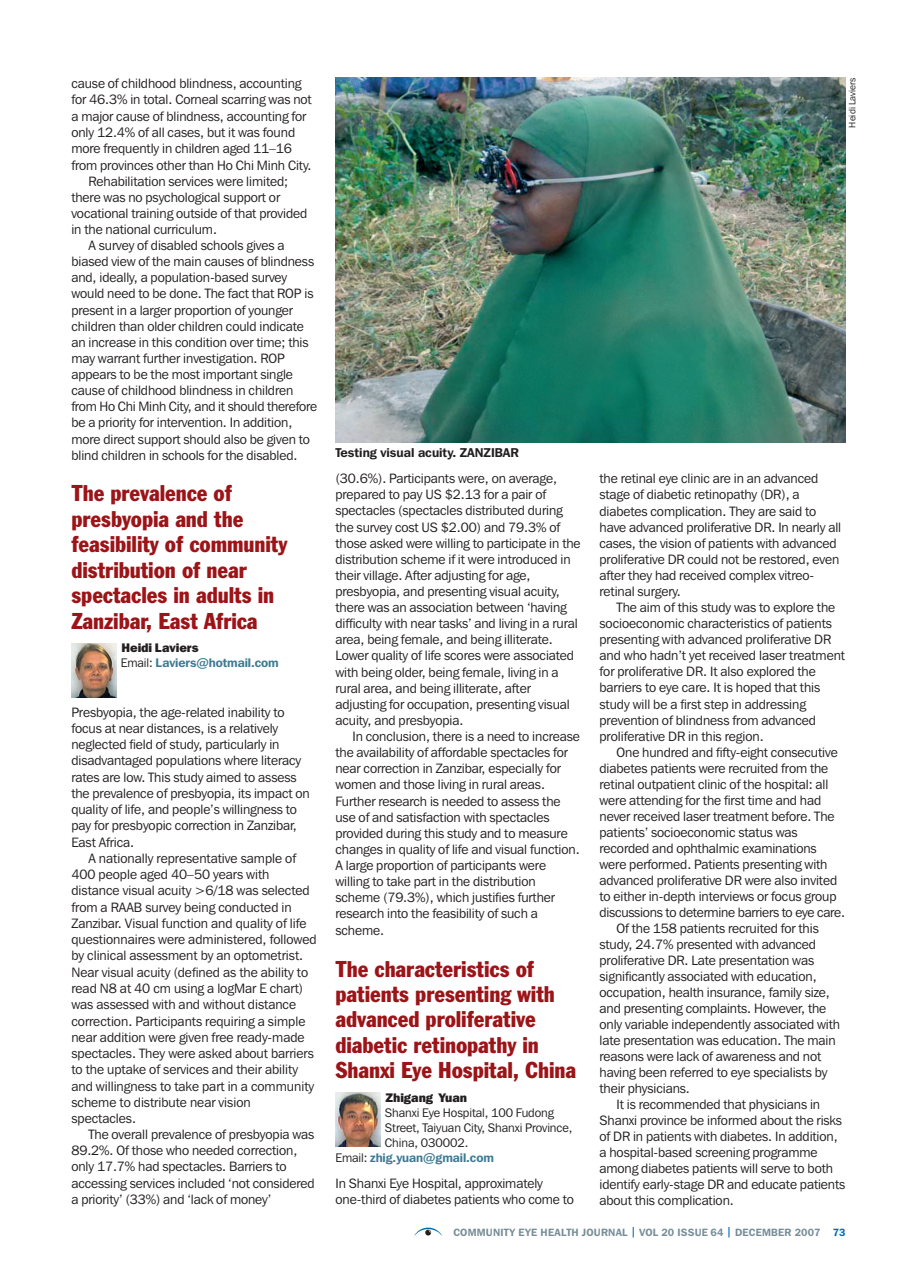
<style>
.page{position:relative;width:917px;height:1265px;background:#fff}
.page>*{position:absolute;margin:0;border:0;box-sizing:border-box;transform-origin:0 0}
.t1{font:condensed 22.5px/25.5px "Franklin Gothic BT";letter-spacing:-.005em;color:#9c1418}
.t2{font:13.5px/16px "Franklin Gothic IT Cby BT";letter-spacing:-.005em;color:#231f20}
.t3{font:600 12.75px "Franklin Gothic IT Cby BT";color:#231f20}
.t4{font:12.3px "Franklin Gothic IT Cby BT";letter-spacing:-.005em;color:#231f20}
.t5{font:600 12.3px/15px "Franklin Gothic IT Cby BT";letter-spacing:-.005em;color:#3c7b93}
.t6{font:800 12.3px "Franklin Gothic IT Cby BT";letter-spacing:-.005em;color:#231f20}
.t7{font:600 10.5px "Franklin Gothic IT Cby BT";letter-spacing:.02em;color:#778e9a}
.t8{font:9.3px "Franklin Gothic IT Cby BT";color:#231f20}
.s1{font-weight:800;color:#231f20}
.s2{font-weight:400;color:#231f20}
.s3{color:#006cb7}
</style>
<div class="page">
<svg style="left:414px;top:1228px;width:28px;height:8px"></svg>
<img style="left:71px;top:643px;width:45px;height:54px">
<img style="left:335px;top:1093px;width:45px;height:54px">
<img style="left:335px;top:78px;width:510px;height:364px">
<p class="t2" style="left:71px;top:75px;width:231px">cause of childhood blindness, accounting</p>
<p class="t2" style="left:71px;top:91px;width:242px">for 46.3% in total. Corneal scarring was not</p>
<p class="t2" style="left:71px;top:108px;width:236px">a major cause of blindness, accounting for</p>
<p class="t2" style="left:71px;top:124px;width:225px">only 12.4% of all cases, but it was found</p>
<p class="t2" style="left:71px;top:140px;width:222px">more frequently in children aged 11–16</p>
<p class="t2" style="left:71px;top:157px;width:242px">from provinces other than Ho Chi Minh City.</p>
<p class="t2" style="left:88px;top:173px;width:201px">Rehabilitation services were limited;</p>
<p class="t2" style="left:71px;top:189px;width:210px">there was no psychological support or</p>
<p class="t2" style="left:71px;top:205px;width:237px">vocational training outside of that provided</p>
<p class="t2" style="left:71px;top:221px;width:147px">in the national curriculum.</p>
<p class="t2" style="left:88px;top:237px;width:198px">A survey of disabled schools gives a</p>
<p class="t2" style="left:71px;top:253px;width:244px">biased view of the main causes of blindness</p>
<p class="t2" style="left:71px;top:269px;width:217px">and, ideally, a population-based survey</p>
<p class="t2" style="left:71px;top:286px;width:243px">would need to be done. The fact that ROP is</p>
<p class="t2" style="left:71px;top:302px;width:223px">present in a larger proportion of younger</p>
<p class="t2" style="left:71px;top:318px;width:234px">children than older children could indicate</p>
<p class="t2" style="left:71px;top:334px;width:239px">an increase in this condition over time; this</p>
<p class="t2" style="left:71px;top:350px;width:215px">may warrant further investigation. ROP</p>
<p class="t2" style="left:71px;top:366px;width:223px">appears to be the most important single</p>
<p class="t2" style="left:71px;top:382px;width:223px">cause of childhood blindness in children</p>
<p class="t2" style="left:71px;top:398px;width:247px">from Ho Chi Minh City, and it should therefore</p>
<p class="t2" style="left:71px;top:414px;width:222px">be a priority for intervention. In addition,</p>
<p class="t2" style="left:71px;top:431px;width:240px">more direct support should also be given to</p>
<p class="t2" style="left:71px;top:447px;width:228px">blind children in schools for the disabled.</p>
<h1 class="t1" style="left:71px;top:480px;width:217px">The prevalence of presbyopia and the feasibility of community distribution of near spectacles in adults in<br>Zanzibar, East Africa</h1>
<p class="t5" style="left:121px;top:640px;width:159px"><span class="s1">Heidi Laviers<br></span><span class="s2">Email:</span> Laviers@hotmail.com</p>
<p class="t2" style="left:71px;top:704px;width:240px">Presbyopia, the age-related inability to focus at near distances, is a relatively neglected field of study, particularly in disadvantaged populations where literacy rates are low. This study aimed to assess the prevalence of presbyopia, its impact on quality of life, and people’s willingness to pay for presbyopic correction in Zanzibar, East Africa.</p>
<p class="t2" style="left:71px;top:850px;width:247px;text-indent:17px">A nationally representative sample of 400 people aged 40–50 years with distance visual acuity &gt;6/18 was selected from a RAAB survey being conducted in Zanzibar. Visual function and quality of life questionnaires were administered, followed by clinical assessment by an optometrist.<br>Near visual acuity (defined as the ability to read N8 at 40 cm using a logMar E chart) was assessed with and without distance correction. Participants requiring a simple near addition were given free ready-made spectacles. They were asked about barriers to the uptake of services and their ability and willingness to take part in a community scheme to distribute near vision spectacles.</p>
<p class="t2" style="left:71px;top:1126px;width:245px;text-indent:17px">The overall prevalence of presbyopia was 89.2%. Of those who needed correction, only 17.7% had spectacles. Barriers to accessing services included ‘not considered a priority’ (33%) and ‘lack of money’</p>
<p class="t8" style="left:846px;top:128px;width:51px;rotate:-90deg">Heidi Laviers</p>
<p class="t3" style="left:335px;top:445px;width:177px">Testing visual acuity. ZANZIBAR</p>
<p class="t2" style="left:335px;top:470px;width:247px">(30.6%). Participants were, on average, prepared to pay US $2.13 for a pair of spectacles (spectacles distributed during the survey cost US $2.00) and 79.3% of those asked were willing to participate in the distribution scheme if it were introduced in their village. After adjusting for age, presbyopia, and presenting visual acuity, there was an association between ‘having difficulty with near tasks’ and living in a rural area, being female, and being illiterate.<br>Lower quality of life scores were associated with being older, being female, living in a rural area, and being illiterate, after adjusting for occupation, presenting visual acuity, and presbyopia.</p>
<p class="t2" style="left:335px;top:728px;width:246px;text-indent:17px">In conclusion, there is a need to increase the availability of affordable spectacles for near correction in Zanzibar, especially for women and those living in rural areas.<br>Further research is needed to assess the use of and satisfaction with spectacles provided during this study and to measure changes in quality of life and visual function.<br>A large proportion of participants were willing to take part in the distribution scheme (79.3%), which justifies further research into the feasibility of such a scheme.</p>
<h1 class="t1" style="left:335px;top:955px;width:242px">The characteristics of patients presenting with advanced proliferative diabetic retinopathy in<br>Shanxi Eye Hospital, China</h1>
<p class="t6" style="left:385px;top:1090px;width:83px">Zhigang Yuan</p>
<p class="t4" style="left:385px;top:1105px;width:170px">Shanxi Eye Hospital, 100 Fudong</p>
<p class="t4" style="left:385px;top:1120px;width:189px">Street, Taiyuan City, Shanxi Province,</p>
<p class="t4" style="left:385px;top:1135px;width:85px">China, 030002.</p>
<p class="t5" style="left:335px;top:1150px;width:160px"><span class="s2">Email:</span> zhig.yuan@gmail.com</p>
<p class="t2" style="left:335px;top:1175px;width:240px">In Shanxi Eye Hospital, approximately one-third of diabetes patients who come to</p>
<p class="t2" style="left:599px;top:470px;width:243px">the retinal eye clinic are in an advanced stage of diabetic retinopathy (DR), a diabetes complication. They are said to have advanced proliferative DR. In nearly all cases, the vision of patients with advanced proliferative DR could not be restored, even after they had received complex vitreo&shy;retinal surgery.</p>
<p class="t2" style="left:599px;top:599px;width:247px;text-indent:17px">The aim of this study was to explore the socioeconomic characteristics of patients presenting with advanced proliferative DR and who hadn’t yet received laser treatment for proliferative DR. It also explored the barriers to eye care. It is hoped that this study will be a first step in addressing prevention of blindness from advanced proliferative DR in this region.</p>
<p class="t2" style="left:616px;top:744px;width:223px">One hundred and fifty-eight consecutive</p>
<p class="t2" style="left:599px;top:760px;width:230px">diabetes patients were recruited from the</p>
<p class="t2" style="left:599px;top:776px;width:230px">retinal outpatient clinic of the hospital: all</p>
<p class="t2" style="left:599px;top:792px;width:223px">were attending for the first time and had</p>
<p class="t2" style="left:599px;top:808px;width:236px">never received laser treatment before. The</p>
<p class="t2" style="left:599px;top:824px;width:200px">patients’ socioeconomic status was</p>
<p class="t2" style="left:599px;top:840px;width:219px">recorded and ophthalmic examinations</p>
<p class="t2" style="left:599px;top:856px;width:229px">were performed. Patients presenting with</p>
<p class="t2" style="left:599px;top:872px;width:239px">advanced proliferative DR were also invited</p>
<p class="t2" style="left:599px;top:888px;width:238px">to either in-depth interviews or focus group</p>
<p class="t2" style="left:599px;top:904px;width:247px">discussions to determine barriers to eye care.</p>
<p class="t2" style="left:616px;top:920px;width:204px">Of the 158 patients recruited for this</p>
<p class="t2" style="left:599px;top:936px;width:218px">study, 24.7% presented with advanced</p>
<p class="t2" style="left:599px;top:952px;width:216px">proliferative DR. Late presentation was</p>
<p class="t2" style="left:599px;top:968px;width:219px">significantly associated with education,</p>
<p class="t2" style="left:599px;top:984px;width:232px">occupation, health insurance, family size,</p>
<p class="t2" style="left:599px;top:1000px;width:228px">and presenting complaints. However, the</p>
<p class="t2" style="left:599px;top:1016px;width:242px">only variable independently associated with</p>
<p class="t2" style="left:599px;top:1032px;width:238px">late presentation was education. The main</p>
<p class="t2" style="left:599px;top:1048px;width:223px">reasons were lack of awareness and not</p>
<p class="t2" style="left:599px;top:1064px;width:229px">having been referred to eye specialists by</p>
<p class="t2" style="left:599px;top:1080px;width:92px">their physicians.</p>
<p class="t2" style="left:616px;top:1096px;width:205px">It is recommended that physicians in</p>
<p class="t2" style="left:599px;top:1112px;width:244px">Shanxi province be informed about the risks</p>
<p class="t2" style="left:599px;top:1128px;width:240px">of DR in patients with diabetes. In addition,</p>
<p class="t2" style="left:599px;top:1144px;width:219px">a hospital-based screening programme</p>
<p class="t2" style="left:599px;top:1160px;width:235px">among diabetes patients will serve to both</p>
<p class="t2" style="left:599px;top:1176px;width:247px">identify early-stage DR and educate patients</p>
<p class="t2" style="left:599px;top:1192px;width:136px">about this complication.</p>
<p class="t7" style="left:453px;top:1226px;width:394px">Community Eye Health Journal <span class="s3">|</span> Vol 20 ISSUE 64 <span class="s3">|</span> DECEMBER 2007 <span class="s3">73</span></p>
</div>
